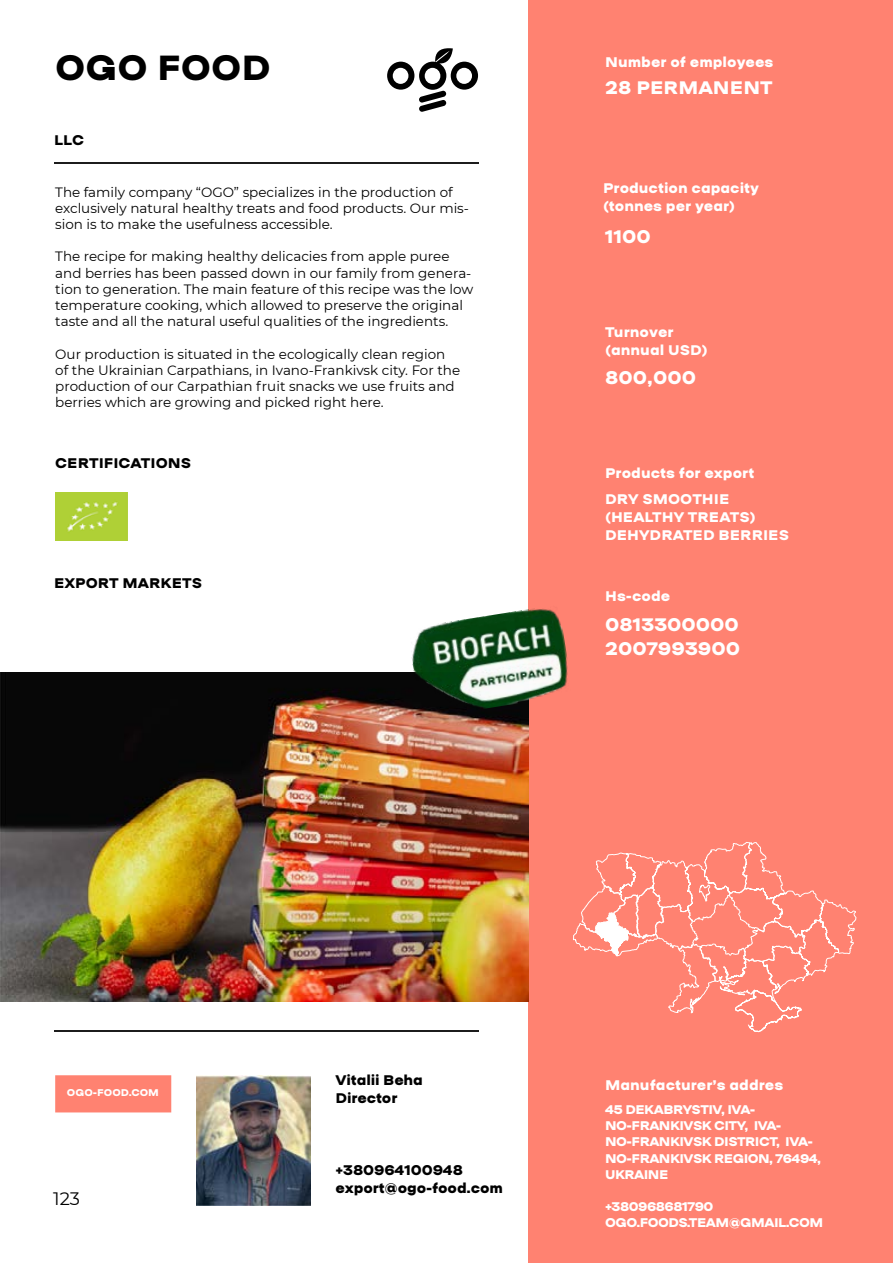
<style>
.page{position:relative;width:893px;height:1263px;background:#fff}
.page>*{position:absolute;margin:0;border:0;box-sizing:border-box;transform-origin:0 0}
.t1{font:700 37.5px "Ermilov";color:#000}
.t2{font:700 19.5px/23.4px "Ermilov";color:#fff}
.t3{font:18px "Montserrat";color:#000}
.t4{font:700 15px/18px "Ermilov";color:#fff}
.t5{font:700 15px/18px "Ermilov";letter-spacing:-.01em;color:#000}
.t6{font:13.5px/16.2px "Montserrat";color:#000}
.t7{font:700 13.5px/16.2px "Ermilov";letter-spacing:-.04em;color:#fff}
.t8{font:700 10.5px "Ermilov";color:#fff}
</style>
<div class="page">
<div style="left:528px;top:0;width:365px;height:1263px;background:#ff8271"></div>
<hr style="left:54px;top:1030px;width:424px;height:2px;background:#1c1c1c">
<hr style="left:54px;top:162px;width:424px;height:2px;background:#1c1c1c">
<svg style="left:806px;top:890px;width:51px;height:87px"></svg>
<img style="left:55px;top:492px;width:72px;height:48px">
<svg style="left:573px;top:842px;width:233px;height:191px"></svg>
<img style="left:0;top:673px;width:528px;height:329px">
<img style="left:197px;top:1075px;width:113px;height:130px">
<div style="left:55px;top:1075px;width:116px;height:37px;background:#ff8271"></div>
<svg style="left:387px;top:48px;width:91px;height:64px"></svg>
<img style="left:407px;top:608px;width:161px;height:111px">
<h1 class="t1" style="left:55px;top:48px;width:217px">OGO FOOD</h1>
<p class="t5" style="left:54px;top:130px;width:32px">LLC</p>
<p class="t6" style="left:55px;top:183px;width:415px">The family company “OGO” specializes in the production of exclusively natural healthy treats and food products. Our mis&shy;sion is to make the usefulness accessible.</p>
<p class="t6" style="left:55px;top:248px;width:419px">The recipe for making healthy delicacies from apple puree and berries has been passed down in our family from genera&shy;tion to generation. The main feature of this recipe was the low temperature cooking, which allowed to preserve the original taste and all the natural useful qualities of the ingredients.</p>
<p class="t6" style="left:55px;top:345px;width:406px">Our production is situated in the ecologically clean region of the Ukrainian Carpathians, in Ivano-Frankivsk city. For the production of our Carpathian fruit snacks we use fruits and berries which are growing and picked right here.</p>
<p class="t5" style="left:55px;top:454px;width:137px">CERTIFICATIONS</p>
<p class="t5" style="left:54px;top:574px;width:150px">EXPORT MARKETS</p>
<p class="t4" style="left:605px;top:53px;width:170px">Number of employees</p>
<h2 class="t2" style="left:605px;top:75px;width:169px">28 PERMANENT</h2>
<p class="t4" style="left:603px;top:179px;width:158px">Production capacity (tonnes per year)</p>
<h2 class="t2" style="left:605px;top:225px;width:47px">1100</h2>
<p class="t4" style="left:605px;top:322px;width:104px">Turnover (annual USD)</p>
<h2 class="t2" style="left:605px;top:366px;width:92px">800,000</h2>
<p class="t4" style="left:605px;top:464px;width:151px">Products for export</p>
<p class="t4" style="left:605px;top:489px;width:185px">DRY SMOOTHIE (HEALTHY TREATS)<br>DEHYDRATED BERRIES</p>
<p class="t4" style="left:605px;top:587px;width:67px">Hs-code</p>
<h2 class="t2" style="left:605px;top:613px;width:137px">0813300000<br>2007993900</h2>
<p class="t8" style="left:67px;top:1087px;width:94px">OGO-FOOD.COM</p>
<h3 class="t3" style="left:53px;top:1186px;width:28px">123</h3>
<p class="t5" style="left:336px;top:1070px;width:89px">Vitalii Beha<br>Director</p>
<p class="t5" style="left:336px;top:1160px;width:169px">+380964100948 export@ogo-food.com</p>
<p class="t4" style="left:605px;top:1076px;width:180px">Manufacturer’s addres</p>
<p class="t7" style="left:605px;top:1101px;width:218px">45 DEKABRYSTIV, IVA-<br>NO-FRANKIVSK CITY, IVA-<br>NO-FRANKIVSK DISTRICT, IVA-<br>NO-FRANKIVSK REGION, 76494,<br>UKRAINE</p>
<p class="t7" style="left:605px;top:1198px;width:220px">+380968681790<br>OGO.FOODS.TEAM@GMAIL.COM</p>
</div>
